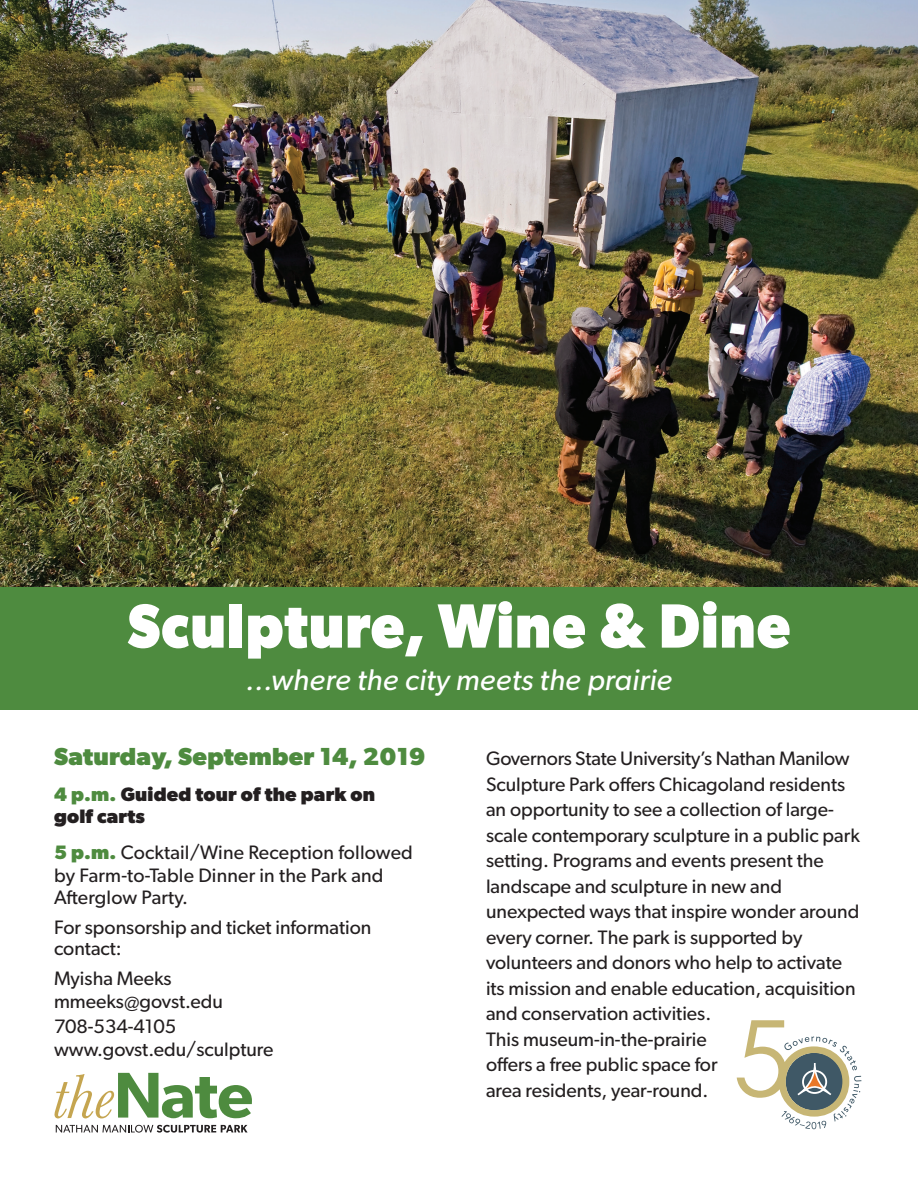
<style>
.page{position:relative;width:918px;height:1188px;background:#fff}
.page>*{position:absolute;margin:0;border:0;box-sizing:border-box;transform-origin:0 0}
.t1{font:700 62.7px "Gibson";letter-spacing:.02em;color:#fff;scale:.91 1}
.t2{font:italic 30px "Gibson";letter-spacing:.01em;color:#fff}
.t3{font:700 24.75px "Gibson";letter-spacing:.01em;color:#4e8b3f}
.t4{font:19.5px/25.5px "Gibson";color:#231f20}
.t5{font:700 19.5px/22.5px "Gibson";letter-spacing:.01em;color:#231f20}
.s1{color:#4e8b3f}
.s2{font-weight:700;color:#4e8b3f}
</style>
<div class="page">
<img style="left:0;top:0;width:918px;height:588px">
<div style="left:0;top:588px;width:918px;height:122px;background:#4e8b3f"></div>
<svg style="left:56px;top:1125px;width:192px;height:8px"></svg>
<svg style="left:54px;top:1073px;width:198px;height:45px"></svg>
<svg style="left:737px;top:1020px;width:124px;height:109px"></svg>
<p class="t1" style="left:128px;top:589px;width:730px">Sculpture, Wine &amp; Dine</p>
<p class="t2" style="left:246px;top:662px;width:428px">...where the city meets the prairie</p>
<p class="t3" style="left:54px;top:742px;width:373px">Saturday, September 14, 2019</p>
<p class="t5" style="left:54px;top:783px;width:323px"><span class="s1">4 p.m.</span> Guided tour of the park on golf carts</p>
<p class="t4" style="left:54px;top:841px;width:360px;line-height:22.5px"><span class="s2">5 p.m.</span> Cocktail/Wine Reception followed by Farm-to-Table Dinner in the Park and<br>Afterglow Party.</p>
<p class="t4" style="left:54px;top:917px;width:319px;line-height:21px">For sponsorship and ticket information contact:</p>
<p class="t4" style="left:54px;top:966px;width:119px">Myisha Meeks</p>
<p class="t4" style="left:54px;top:988px;width:171px">mmeeks@govst.edu</p>
<p class="t4" style="left:54px;top:1014px;width:124px">708-534-4105</p>
<p class="t4" style="left:54px;top:1036px;width:221px">www.govst.edu/sculpture</p>
<p class="t4" style="left:486px;top:745px;width:375px">Governors State University’s Nathan Manilow Sculpture Park offers Chicagoland residents an opportunity to see a collection of large&shy;scale contemporary sculpture in a public park setting. Programs and events present the landscape and sculpture in new and unexpected ways that inspire wonder around every corner. The park is supported by volunteers and donors who help to activate its mission and enable education, acquisition and conservation activities.<br>This museum-in-the-prairie</p>
<p class="t4" style="left:486px;top:1051px;width:233px">offers a free public space for area residents, year-round.</p>
</div>
